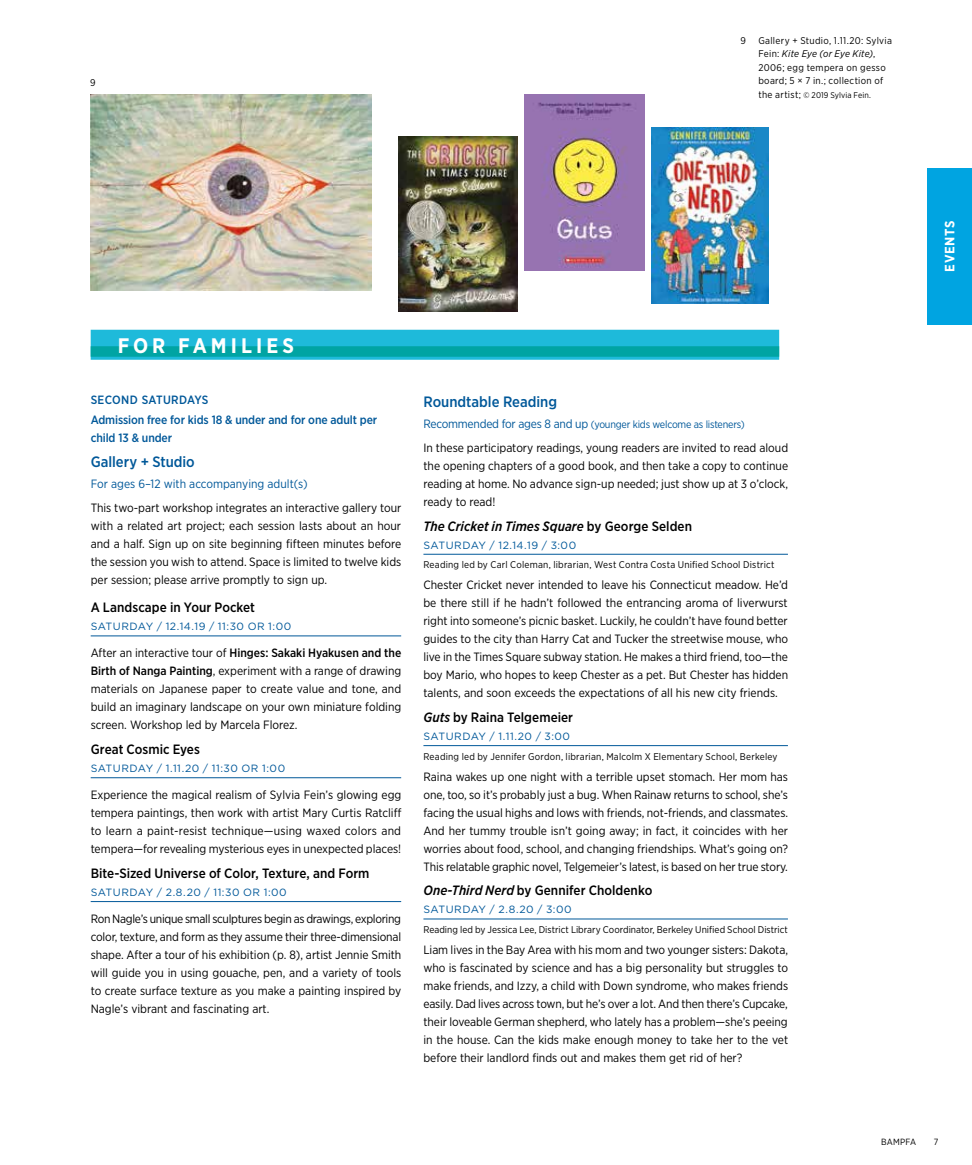
<style>
.page{position:relative;width:972px;height:1165px;background:#fff}
.page>*{position:absolute;margin:0;border:0;box-sizing:border-box;transform-origin:0 0}
.t1{font:700 21px "Gotham Narrow";letter-spacing:.195em;color:#fff}
.t2{font:500 15px "Gotham Narrow";color:#005899}
.t3{font:500 13.5px "Gotham Narrow";color:#000001}
.t4{font:italic 500 13.5px "Gotham Narrow";letter-spacing:.005em;color:#000001}
.t5{font:700 13.5px "Gotham Narrow";letter-spacing:.045em;color:#fff}
.t6{font:12px/18px "Gotham Narrow";color:#000001;text-align:justify}
.t7{font:500 12px/19.5px "Gotham Narrow";letter-spacing:-.01em;color:#005899}
.t8{font:12px "Gotham Narrow";color:#005899}
.t9{font:10.5px "Gotham";letter-spacing:.045em;color:#005899}
.t10{font:10.5px "Gotham Narrow";letter-spacing:-.02em;color:#005899}
.t11{font:9.75px/13.5px "Gotham Narrow";letter-spacing:.02em;color:#000001}
.t12{font:9.75px "Gotham Narrow";color:#000001}
.t13{font:9px "Gotham Narrow";letter-spacing:.015em;color:#000001}
.t14{font:8.25px "Gotham Narrow";letter-spacing:.01em;color:#000001}
.s1{font-style:italic}
.s2{font-size:9.75px}
.s3{font-weight:500}
.s4{font-size:12px}
.s5{font-style:normal}
</style>
<div class="page">
<div style="left:927px;top:168px;width:45px;height:156px;background:#00a4e1"></div>
<hr style="left:91px;top:635px;width:310px;height:1px;background:#005899">
<hr style="left:91px;top:777px;width:310px;height:1px;background:#005899">
<hr style="left:91px;top:901px;width:310px;height:1px;background:#005899">
<hr style="left:423px;top:554px;width:365px;height:1px;background:#005899">
<hr style="left:423px;top:745px;width:365px;height:1px;background:#005899">
<hr style="left:423px;top:918px;width:365px;height:1px;background:#005899">
<div style="left:91px;top:330px;width:688px;height:30px;background:#1ebada"></div>
<div style="left:91px;top:346px;width:688px;height:11px;background:#00a4a3"></div>
<img style="left:91px;top:95px;width:280px;height:195px">
<img style="left:524px;top:94px;width:121px;height:176px">
<img style="left:652px;top:127px;width:117px;height:176px">
<img style="left:399px;top:136px;width:118px;height:176px">
<p class="t11" style="left:90px;top:75px;width:7px">9</p>
<p class="t11" style="left:740px;top:33px;width:7px">9</p>
<p class="t11" style="left:758px;top:33px;width:135px">Gallery + Studio, 1.11.20: Sylvia<br>Fein: <span class="s1">Kite Eye (or Eye Kite)</span>,<br>2006; egg tempera on gesso board; 5 × 7 in.; collection of</p>
<p class="t14" style="left:758px;top:90px;width:114px"><span class="s2">the artist;</span> © 2019 Sylvia Fein.</p>
<h1 class="t1" style="left:118px;top:332px;width:178px">FOR FAMILIES</h1>
<p class="t7" style="left:91px;top:390px;width:288px">SECOND SATURDAYS<br>Admission free for kids 18 &amp; under and for one adult per</p>
<p class="t7" style="left:91px;top:427px;width:83px">child 13 &amp; under</p>
<p class="t2" style="left:91px;top:452px;width:106px">Gallery + Studio</p>
<p class="t8" style="left:91px;top:476px;width:219px">For ages 6–12 with accompanying adult(s)</p>
<p class="t6" style="left:91px;top:498px;width:312px">This two-part workshop integrates an interactive gallery tour with a related art project; each session lasts about an hour and a half. Sign up on site beginning fifteen minutes before the session you wish to attend. Space is limited to twelve kids per session; please arrive promptly to sign up.</p>
<p class="t3" style="left:91px;top:599px;width:166px">A Landscape in Your Pocket</p>
<p class="t9" style="left:91px;top:620px;width:202px">SATURDAY / 12.14.19 / 11:30 OR 1:00</p>
<p class="t6" style="left:91px;top:643px;width:312px">After an interactive tour of <span class="s3">Hinges: Sakaki Hyakusen and the Birth of Nanga Painting</span>, experiment with a range of drawing materials on Japanese paper to create value and tone, and build an imaginary landscape on your own miniature folding screen. Workshop led by Marcela Florez.</p>
<p class="t3" style="left:91px;top:740px;width:111px">Great Cosmic Eyes</p>
<p class="t9" style="left:91px;top:762px;width:196px">SATURDAY / 1.11.20 / 11:30 OR 1:00</p>
<p class="t6" style="left:91px;top:785px;width:312px">Experience the magical realism of Sylvia Fein’s glowing egg tempera paintings, then work with artist Mary Curtis Ratcliff to learn a paint-resist technique—using waxed colors and tempera—for revealing mysterious eyes in unexpected places!</p>
<p class="t3" style="left:91px;top:864px;width:280px">Bite-Sized Universe of Color, Texture, and Form</p>
<p class="t9" style="left:91px;top:886px;width:198px">SATURDAY / 2.8.20 / 11:30 OR 1:00</p>
<p class="t6" style="left:91px;top:909px;width:312px">Ron Nagle’s unique small sculptures begin as drawings, exploring color, texture, and form as they assume their three-dimensional shape. After a tour of his exhibition (p. 8), artist Jennie Smith will guide you in using gouache, pen, and a variety of tools to create surface texture as you make a painting inspired by Nagle’s vibrant and fascinating art.</p>
<p class="t2" style="left:423px;top:392px;width:135px">Roundtable Reading</p>
<p class="t10" style="left:423px;top:417px;width:323px"><span class="s4">Recommended for ages 8 and up</span> (younger kids welcome as listeners)</p>
<p class="t6" style="left:423px;top:438px;width:366px">In these participatory readings, young readers are invited to read aloud the opening chapters of a good book, and then take a copy to continue reading at home. No advance sign-up needed; just show up at 3 o’clock, ready to read!</p>
<p class="t4" style="left:423px;top:517px;width:270px">The Cricket in Times Square <span class="s5">by George Selden</span></p>
<p class="t9" style="left:423px;top:539px;width:154px">SATURDAY / 12.14.19 / 3:00</p>
<p class="t11" style="left:423px;top:557px;width:353px">Reading led by Carl Coleman, librarian, West Contra Costa Unified School District</p>
<p class="t6" style="left:423px;top:575px;width:366px">Chester Cricket never intended to leave his Connecticut meadow. He’d be there still if he hadn’t followed the entrancing aroma of liverwurst right into someone’s picnic basket. Luckily, he couldn’t have found better guides to the city than Harry Cat and Tucker the streetwise mouse, who live in the Times Square subway station. He makes a third friend, too—the boy Mario, who hopes to keep Chester as a pet. But Chester has hidden talents, and soon exceeds the expectations of all his new city friends.</p>
<p class="t3" style="left:423px;top:708px;width:151px"><span class="s1">Guts</span> by Raina Telgemeier</p>
<p class="t9" style="left:423px;top:730px;width:148px">SATURDAY / 1.11.20 / 3:00</p>
<p class="t11" style="left:423px;top:749px;width:356px">Reading led by Jennifer Gordon, librarian, Malcolm X Elementary School, Berkeley</p>
<p class="t6" style="left:423px;top:767px;width:366px">Raina wakes up one night with a terrible upset stomach. Her mom has one, too, so it’s probably just a bug. When Rainaw returns to school, she’s facing the usual highs and lows with friends, not-friends, and classmates.<br>And her tummy trouble isn’t going away; in fact, it coincides with her worries about food, school, and changing friendships. What’s going on?<br>This relatable graphic novel, Telgemeier’s latest, is based on her true story.</p>
<p class="t3" style="left:423px;top:881px;width:230px"><span class="s1">One-Third Nerd</span> by Gennifer Choldenko</p>
<p class="t9" style="left:423px;top:903px;width:150px">SATURDAY / 2.8.20 / 3:00</p>
<p class="t12" style="left:423px;top:923px;width:366px">Reading led by Jessica Lee, District Library Coordinator, Berkeley Unified School District</p>
<p class="t6" style="left:423px;top:940px;width:366px">Liam lives in the Bay Area with his mom and two younger sisters: Dakota, who is fascinated by science and has a big personality but struggles to make friends, and Izzy, a child with Down syndrome, who makes friends easily. Dad lives across town, but he’s over a lot. And then there’s Cupcake, their loveable German shepherd, who lately has a problem—she’s peeing in the house. Can the kids make enough money to take her to the vet before their landlord finds out and makes them get rid of her?</p>
<p class="t5" style="left:941px;top:272px;width:53px;rotate:-90deg">EVENTS</p>
<p class="t13" style="left:881px;top:1135px;width:36px">BAMPFA</p>
<p class="t13" style="left:934px;top:1135px;width:6px">7</p>
</div>
